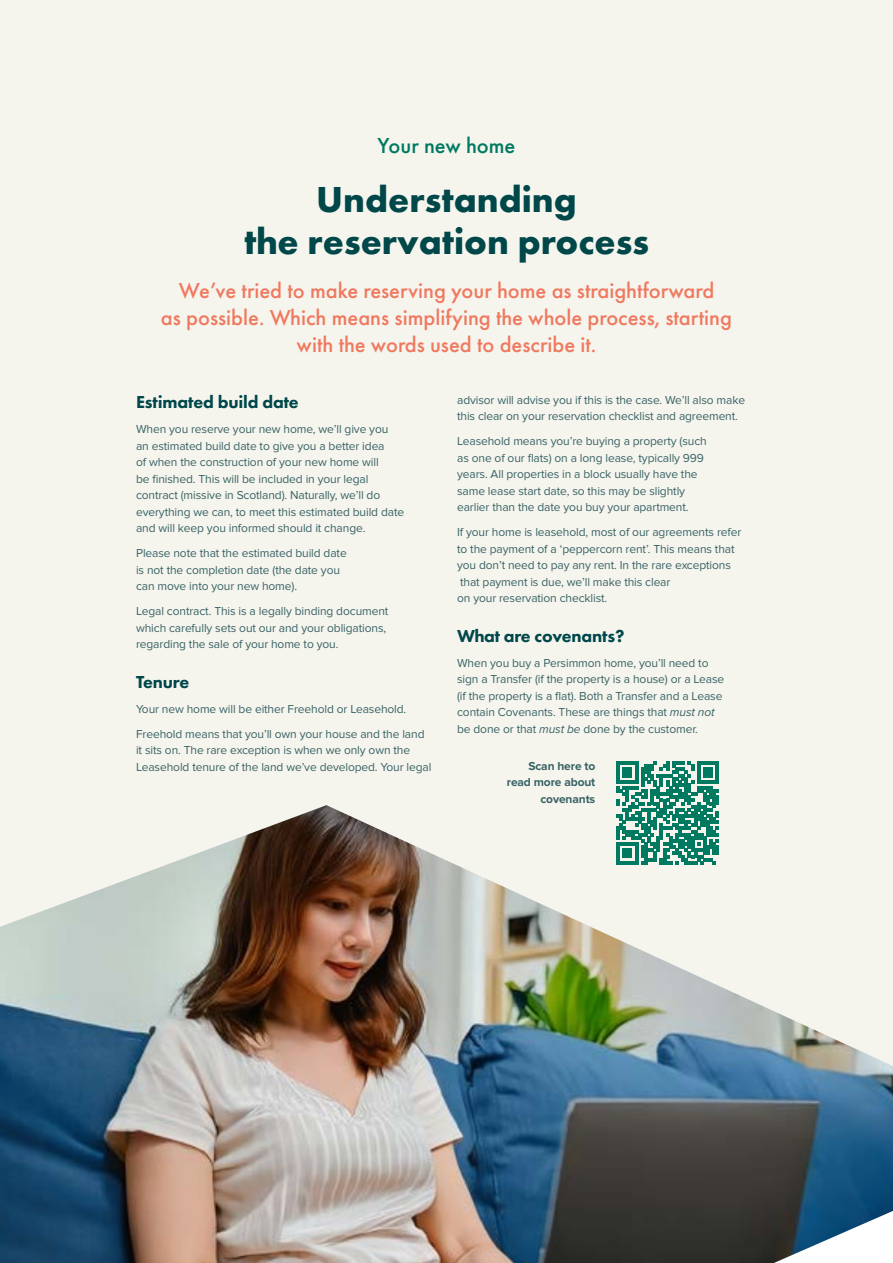
<style>
.page{position:relative;width:893px;height:1263px;background:#f5f5ee}
.page>*{position:absolute;margin:0;border:0;box-sizing:border-box;transform-origin:0 0}
.t1{font:700 37.5px/42px "Futura PT";color:#00474a;text-align:center}
.t2{font:500 22.5px/27px "Futura PT";color:#ef795f;text-align:center}
.t3{font:500 22.5px "Futura PT";color:#007961}
.t4{font:800 18px "Futura PT";letter-spacing:-.01em;color:#00474a}
.t5{font:12px/16.5px "Proxima Nova";letter-spacing:-.01em;color:#396265}
.t6{font:700 12px/16.5px "Proxima Nova";letter-spacing:-.01em;color:#396265;text-align:right}
.s1{font-style:italic}
</style>
<div class="page">
<img style="left:0;top:805px;width:893px;height:458px">
<svg style="left:774px;top:1211px;width:119px;height:52px"></svg>
<svg style="left:616px;top:762px;width:103px;height:102px"></svg>
<h2 class="t3" style="left:377px;top:132px;width:139px">Your new home</h2>
<h1 class="t1" style="left:244px;top:178px;width:406px">Understanding<br>the reservation process</h1>
<h2 class="t2" style="left:161px;top:277px;width:572px">We’ve tried to make reserving your home as straightforward<br>as possible. Which means simplifying the whole process, starting with the words used to describe it.</h2>
<h3 class="t4" style="left:136px;top:391px;width:164px">Estimated build date</h3>
<p class="t5" style="left:136px;top:421px;width:270px">When you reserve your new home, we’ll give you an estimated build date to give you a better idea<br>of when the construction of your new home will<br>be finished. This will be included in your legal contract (missive in Scotland). Naturally, we’ll do everything we can, to meet this estimated build date and will keep you informed should it change.</p>
<p class="t5" style="left:136px;top:545px;width:212px">Please note that the estimated build date is not the completion date (the date you can move into your new home).</p>
<p class="t5" style="left:136px;top:603px;width:254px">Legal contract. This is a legally binding document which carefully sets out our and your obligations, regarding the sale of your home to you.</p>
<h3 class="t4" style="left:136px;top:670px;width:55px">Tenure</h3>
<p class="t5" style="left:136px;top:696px;width:290px;line-height:25px">Your new home will be either Freehold or Leasehold.<br>Freehold means that you’ll own your house and the land</p>
<p class="t5" style="left:136px;top:742px;width:297px">it sits on. The rare exception is when we only own the<br>Leasehold tenure of the land we’ve developed. Your legal</p>
<p class="t5" style="left:457px;top:392px;width:289px">advisor will advise you if this is the case. We’ll also make this clear on your reservation checklist and agreement.</p>
<p class="t5" style="left:457px;top:433px;width:251px">Leasehold means you’re buying a property (such as one of our flats) on a long lease, typically 999 years. All properties in a block usually have the same lease start date, so this may be slightly earlier than the date you buy your apartment.</p>
<p class="t5" style="left:457px;top:524px;width:286px">If your home is leasehold, most of our agreements refer to the payment of a ‘peppercorn rent’. This means that you don’t need to pay any rent. In the rare exceptions that payment is due, we’ll make this clear<br>on your reservation checklist.</p>
<h3 class="t4" style="left:457px;top:625px;width:169px">What are covenants?</h3>
<p class="t5" style="left:457px;top:655px;width:269px">When you buy a Persimmon home, you’ll need to sign a Transfer (if the property is a house) or a Lease (if the property is a flat). Both a Transfer and a Lease contain Covenants. These are things that <span class="s1">must not </span>be done or that <span class="s1">must be</span> done by the customer.</p>
<p class="t6" style="left:507px;top:757px;width:90px">Scan here to read more about covenants</p>
</div>
